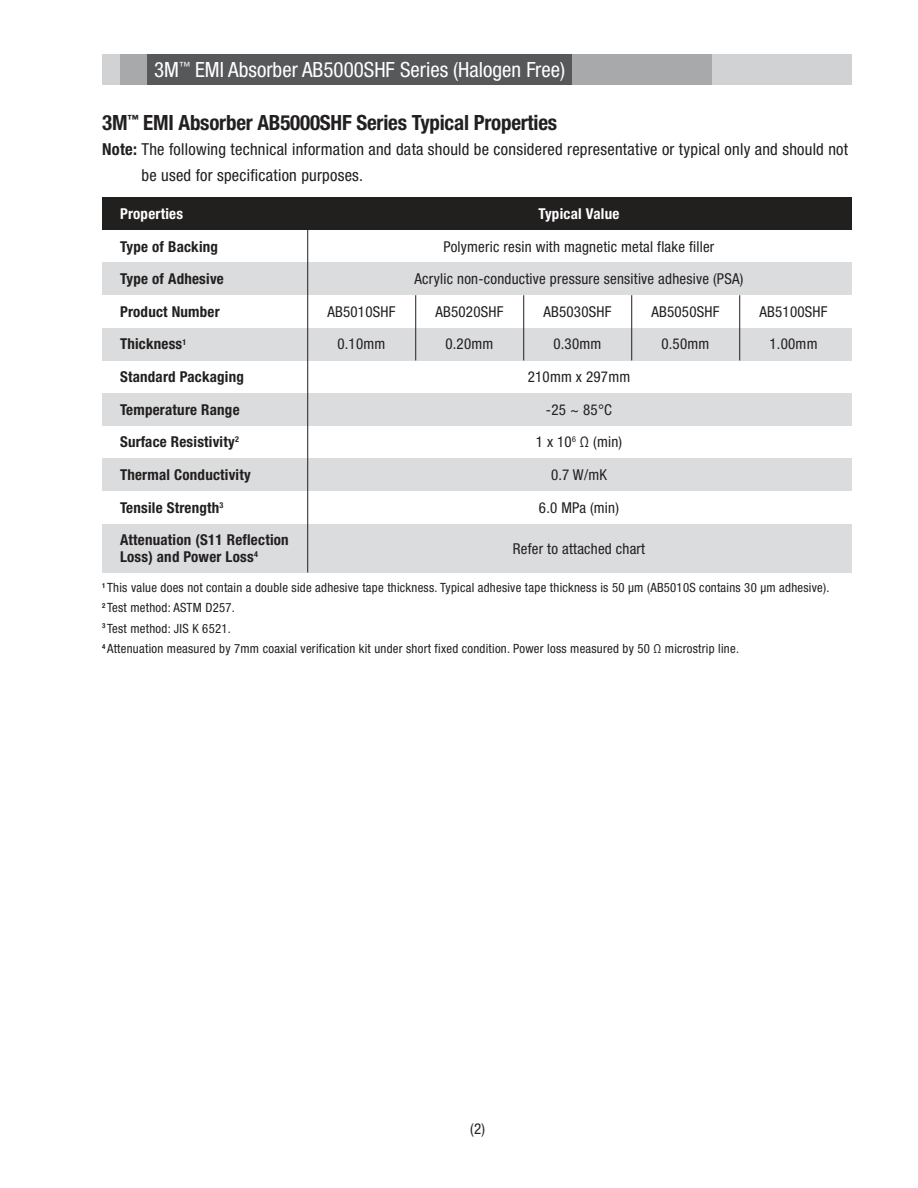
<style>
.page{position:relative;width:918px;height:1188px;background:#fff}
.page>*{position:absolute;margin:0;border:0;box-sizing:border-box;transform-origin:0 0}
.t1{font:700 condensed 21px "Helvetica Neue LT Std";letter-spacing:-.01em;color:#221f1f}
.t2{font:condensed 21px "Helvetica Neue LT Std";color:#fff}
.t3{font:condensed 16.5px/25.5px "Helvetica Neue LT Std";letter-spacing:.015em;color:#221f1f}
.t4{font:condensed 15px "Helvetica Neue LT Std";letter-spacing:.015em;color:#221f1f}
.t5{font:700 condensed 15px/16.5px "Helvetica Neue LT Std";letter-spacing:.015em;color:#221f1f}
.t6{font:700 condensed 15px "Helvetica Neue LT Std";letter-spacing:.015em;color:#fff}
.t7{font:condensed 12.75px/20.2px "Helvetica Neue LT Std";letter-spacing:.02em;color:#221f1f}
.t8{font:700 condensed 6.9px "Helvetica Neue LT Std";color:#221f1f}
.s1{font-weight:700}
</style>
<div class="page">
<div style="left:102px;top:524px;width:750px;height:49px;background:#dbdcde"></div>
<div style="left:102px;top:458px;width:750px;height:33px;background:#dbdcde"></div>
<div style="left:102px;top:393px;width:750px;height:33px;background:#dbdcde"></div>
<div style="left:102px;top:328px;width:750px;height:32px;background:#dbdcde"></div>
<div style="left:102px;top:197px;width:750px;height:33px;background:#221f1f"></div>
<div style="left:102px;top:263px;width:750px;height:32px;background:#dbdcde"></div>
<div style="left:711px;top:54px;width:141px;height:30px;background:#d1d2d4"></div>
<div style="left:572px;top:54px;width:140px;height:30px;background:#a7a9ab"></div>
<div style="left:102px;top:54px;width:19px;height:30px;background:#d1d2d4"></div>
<div style="left:120px;top:54px;width:28px;height:30px;background:#a7a9ab"></div>
<div style="left:147px;top:54px;width:425px;height:30px;background:#57585a"></div>
<hr style="left:307px;top:229px;width:1px;height:344px;background:#221f1f">
<hr style="left:415px;top:295px;width:1px;height:65px;background:#221f1f">
<hr style="left:523px;top:295px;width:1px;height:65px;background:#221f1f">
<hr style="left:631px;top:295px;width:1px;height:65px;background:#221f1f">
<hr style="left:739px;top:295px;width:1px;height:65px;background:#221f1f">
<h1 class="t2" style="left:154px;top:61px;width:413px">3M<sup>™</sup> EMI Absorber AB5000SHF Series (Halogen Free)</h1>
<h1 class="t1" style="left:102px;top:115px;width:457px">3M<sup>™</sup> EMI Absorber AB5000SHF Series Typical Properties</h1>
<p class="t3" style="left:141px;top:138px;width:708px;text-indent:-39px"><span class="s1">Note:</span> The following technical information and data should be considered representative or typical only and should not be used for specification purposes.</p>
<p class="t6" style="left:120px;top:208px;width:65px">Properties</p>
<p class="t6" style="left:539px;top:208px;width:82px">Typical Value</p>
<p class="t5" style="left:120px;top:239px;width:100px">Type of Backing</p>
<p class="t4" style="left:444px;top:241px;width:272px">Polymeric resin with magnetic metal flake filler</p>
<p class="t5" style="left:120px;top:272px;width:105px">Type of Adhesive</p>
<p class="t4" style="left:415px;top:273px;width:330px">Acrylic non-conductive pressure sensitive adhesive (PSA)</p>
<p class="t5" style="left:120px;top:305px;width:101px">Product Number</p>
<p class="t4" style="left:327px;top:306px;width:70px">AB5010SHF</p>
<p class="t4" style="left:435px;top:306px;width:70px">AB5020SHF</p>
<p class="t4" style="left:543px;top:306px;width:70px">AB5030SHF</p>
<p class="t4" style="left:651px;top:306px;width:70px">AB5050SHF</p>
<p class="t4" style="left:759px;top:306px;width:70px">AB5100SHF</p>
<p class="t5" style="left:120px;top:337px;width:68px">Thickness<sup>1</sup></p>
<p class="t4" style="left:337px;top:339px;width:49px">0.10mm</p>
<p class="t4" style="left:445px;top:339px;width:49px">0.20mm</p>
<p class="t4" style="left:553px;top:339px;width:49px">0.30mm</p>
<p class="t4" style="left:661px;top:339px;width:49px">0.50mm</p>
<p class="t4" style="left:770px;top:339px;width:49px">1.00mm</p>
<p class="t5" style="left:120px;top:370px;width:125px">Standard Packaging</p>
<p class="t4" style="left:528px;top:371px;width:104px">210mm x 297mm</p>
<p class="t5" style="left:120px;top:402px;width:121px">Temperature Range</p>
<p class="t4" style="left:546px;top:404px;width:68px">-25 ~ 85°C</p>
<p class="t5" style="left:120px;top:435px;width:120px">Surface Resistivity<sup>2</sup></p>
<p class="t4" style="left:536px;top:436px;width:88px">1 x 10<sup>6</sup> Ω (min)</p>
<p class="t5" style="left:120px;top:468px;width:132px">Thermal Conductivity</p>
<p class="t4" style="left:551px;top:469px;width:57px">0.7 W/mK</p>
<p class="t5" style="left:120px;top:500px;width:105px">Tensile Strength<sup>3</sup></p>
<p class="t4" style="left:539px;top:502px;width:82px">6.0 MPa (min)</p>
<p class="t5" style="left:120px;top:533px;width:170px">Attenuation (S11 Reflection<br>Loss) and Power Loss<sup>4</sup></p>
<p class="t4" style="left:513px;top:543px;width:134px">Refer to attached chart</p>
<p class="t7" style="left:102px;top:579px;width:729px;text-indent:5px">This value does not contain a double side adhesive tape thickness. Typical adhesive tape thickness is 50 µm (AB5010S contains 30 µm adhesive).<br><sup>2</sup> Test method: ASTM D257.<br><sup>3</sup> Test method: JIS K 6521.</p>
<p class="t8" style="left:102px;top:644px;width:5px">4</p>
<p class="t7" style="left:107px;top:639px;width:633px">Attenuation measured by 7mm coaxial verification kit under short fixed condition. Power loss measured by 50 Ω microstrip line.</p>
<p class="t8" style="left:102px;top:583px;width:5px">1</p>
<p class="t4" style="left:470px;top:1123px;width:16px">(2)</p>
</div>
